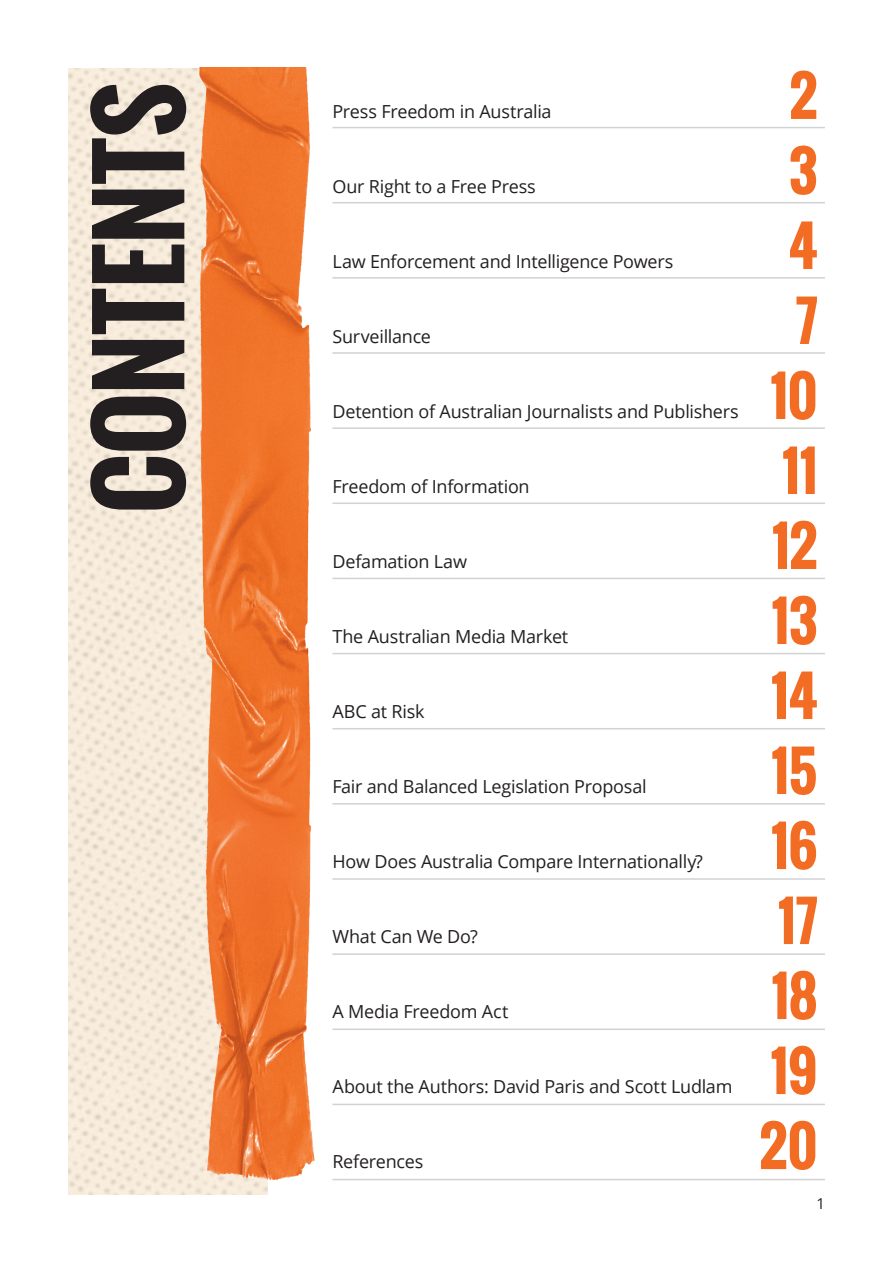
<style>
.page{position:relative;width:893px;height:1263px;background:#fff}
.page>*{position:absolute;margin:0;border:0;box-sizing:border-box;transform-origin:0 0}
.t1{font:700 105px "Oswald";letter-spacing:-.005em;color:#231f20}
.t2{font:700 54px/75px "Oswald";letter-spacing:-.01em;color:#f36c23;text-align:justify}
.t3{font:18px "Open Sans";letter-spacing:-.015em;color:#231f20}
.t4{font:15px "Open Sans";color:#231f20}
</style>
<div class="page">
<img style="left:68px;top:68px;width:199px;height:1127px">
<img style="left:199px;top:67px;width:116px;height:1114px">
<hr style="left:332px;top:127px;width:493px;height:1px;background:#d1d2d4">
<hr style="left:332px;top:352px;width:493px;height:2px;background:#d1d2d4">
<hr style="left:332px;top:578px;width:493px;height:1px;background:#d1d2d4">
<hr style="left:332px;top:803px;width:493px;height:2px;background:#d1d2d4">
<hr style="left:332px;top:953px;width:493px;height:2px;background:#d1d2d4">
<hr style="left:332px;top:1179px;width:493px;height:1px;background:#d1d2d4">
<hr style="left:332px;top:202px;width:493px;height:1px;background:#d1d2d4">
<hr style="left:332px;top:427px;width:493px;height:2px;background:#d1d2d4">
<hr style="left:332px;top:653px;width:493px;height:1px;background:#d1d2d4">
<hr style="left:332px;top:878px;width:493px;height:2px;background:#d1d2d4">
<hr style="left:332px;top:1028px;width:493px;height:2px;background:#d1d2d4">
<hr style="left:332px;top:277px;width:493px;height:2px;background:#d1d2d4">
<hr style="left:332px;top:502px;width:493px;height:2px;background:#d1d2d4">
<hr style="left:332px;top:728px;width:493px;height:1px;background:#d1d2d4">
<hr style="left:332px;top:1104px;width:493px;height:1px;background:#d1d2d4">
<p class="t1" style="left:61px;top:514px;width:432px;rotate:-90deg">CONTENTS</p>
<p class="t3" style="left:332px;top:99px;width:221px">Press Freedom in Australia</p>
<p class="t3" style="left:332px;top:174px;width:205px">Our Right to a Free Press</p>
<p class="t3" style="left:332px;top:249px;width:342px">Law Enforcement and Intelligence Powers</p>
<p class="t3" style="left:332px;top:324px;width:100px">Surveillance</p>
<p class="t3" style="left:332px;top:399px;width:408px">Detention of Australian Journalists and Publishers</p>
<p class="t3" style="left:332px;top:474px;width:199px">Freedom of Information</p>
<p class="t3" style="left:332px;top:549px;width:136px">Defamation Law</p>
<p class="t3" style="left:332px;top:624px;width:237px">The Australian Media Market</p>
<p class="t3" style="left:332px;top:699px;width:94px">ABC at Risk</p>
<p class="t3" style="left:332px;top:774px;width:316px">Fair and Balanced Legislation Proposal</p>
<p class="t3" style="left:332px;top:849px;width:372px">How Does Australia Compare Internationally?</p>
<p class="t3" style="left:332px;top:924px;width:147px">What Can We Do?</p>
<p class="t3" style="left:332px;top:999px;width:177px">A Media Freedom Act</p>
<p class="t3" style="left:332px;top:1074px;width:401px">About the Authors: David Paris and Scott Ludlam</p>
<p class="t3" style="left:332px;top:1149px;width:92px">References</p>
<p class="t2" style="left:789px;top:59px;width:30px">2</p>
<p class="t2" style="left:788px;top:134px;width:31px">3<br>4<br>7</p>
<p class="t2" style="left:770px;top:359px;width:49px">10</p>
<p class="t2" style="left:782px;top:434px;width:37px">11</p>
<p class="t2" style="left:772px;top:509px;width:47px">12</p>
<p class="t2" style="left:771px;top:584px;width:48px">13</p>
<p class="t2" style="left:771px;top:659px;width:48px">14</p>
<p class="t2" style="left:771px;top:734px;width:48px">15</p>
<p class="t2" style="left:771px;top:809px;width:48px">16</p>
<p class="t2" style="left:778px;top:884px;width:41px">17</p>
<p class="t2" style="left:771px;top:959px;width:48px">18</p>
<p class="t2" style="left:770px;top:1034px;width:49px">19</p>
<p class="t2" style="left:759px;top:1109px;width:60px">20</p>
<p class="t4" style="left:816px;top:1194px;width:10px">1</p>
</div>
